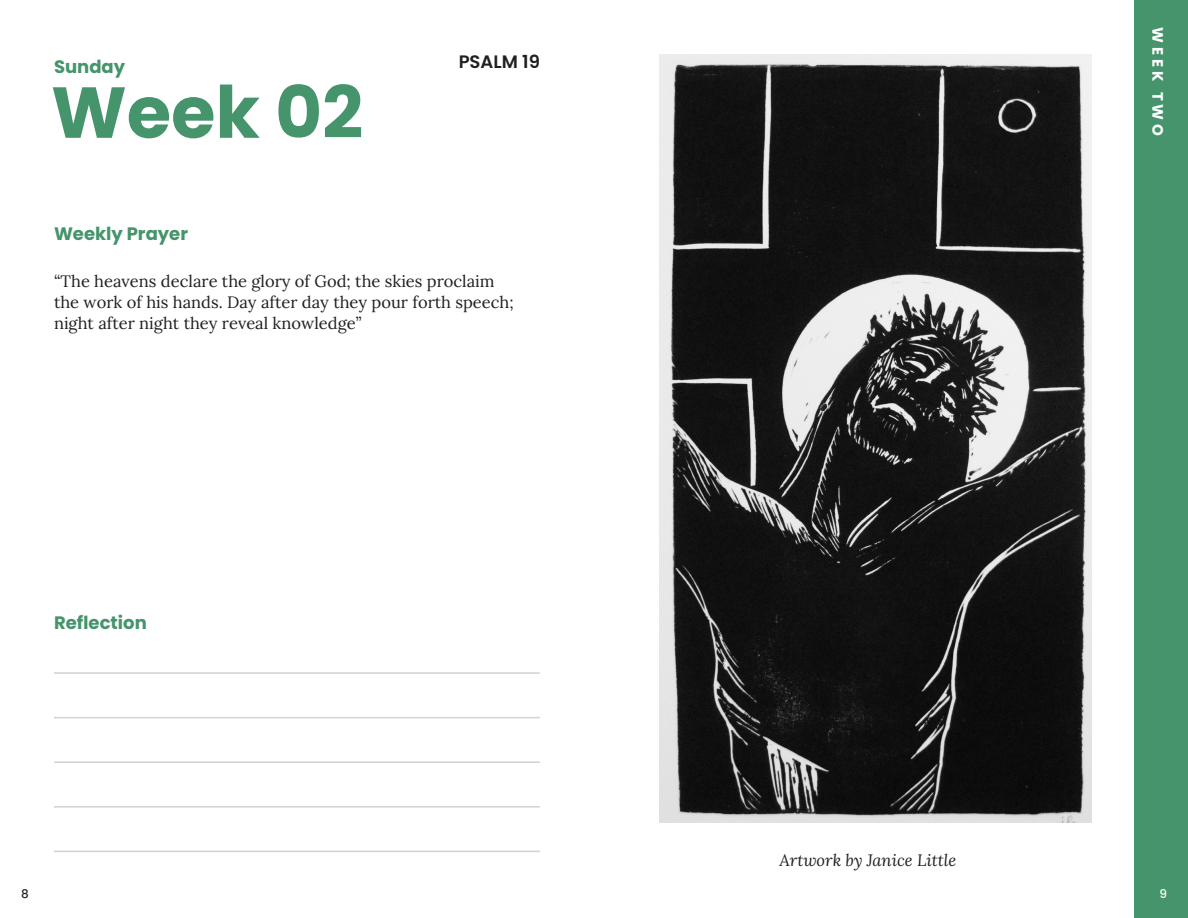
<style>
.page{position:relative;width:1188px;height:918px;background:#fff}
.page>*{position:absolute;margin:0;border:0;box-sizing:border-box;transform-origin:0 0}
.t1{font:700 72px "Poppins";color:#45946c}
.t2{font:700 18px "Poppins";color:#45946c}
.Scripture_Reference{font:600 18px "Poppins";color:#231f20}
.P1{font:16.5px/21px "Lora";color:#231f20}
.t3{font:italic 16.5px "Lora";color:#231f20}
.t4{font:700 15px "Poppins";color:#fff}
.t5{font:500 12px "Poppins";color:#231f20}
.t6{font:500 12px "Poppins";color:#fff}
</style>
<div class="page">
<hr style="left:54px;top:851px;width:486px;height:1px;background:#d1d2d4">
<hr style="left:54px;top:717px;width:486px;height:1px;background:#d1d2d4">
<hr style="left:54px;top:806px;width:486px;height:2px;background:#d1d2d4">
<hr style="left:54px;top:672px;width:486px;height:2px;background:#d1d2d4">
<hr style="left:54px;top:761px;width:486px;height:2px;background:#d1d2d4">
<div style="left:1134px;top:0;width:54px;height:918px;background:#45946c"></div>
<img style="left:659px;top:54px;width:432px;height:769px">
<h2 class="t2" style="left:54px;top:56px;width:73px">Sunday</h2>
<h1 class="t1" style="left:51px;top:71px;width:314px">Week 02</h1>
<h2 class="t2" style="left:54px;top:224px;width:136px">Weekly Prayer</h2>
<p class="Scripture_Reference" style="left:459px;top:51px;width:83px">PSALM 19</p>
<p class="P1" style="left:54px;top:269px;width:461px">“The heavens declare the glory of God; the skies proclaim the work of his hands. Day after day they pour forth speech; night after night they reveal knowledge”</p>
<h2 class="t2" style="left:54px;top:612px;width:94px">Reflection</h2>
<p class="t4" style="left:1166px;top:27px;width:109px;rotate:90deg">Wee k Two</p>
<p class="t3" style="left:780px;top:849px;width:178px">Artwork by Janice Little</p>
<p class="t5" style="left:21px;top:887px;width:9px">8</p>
<p class="t6" style="left:1159px;top:887px;width:9px">9</p>
</div>
